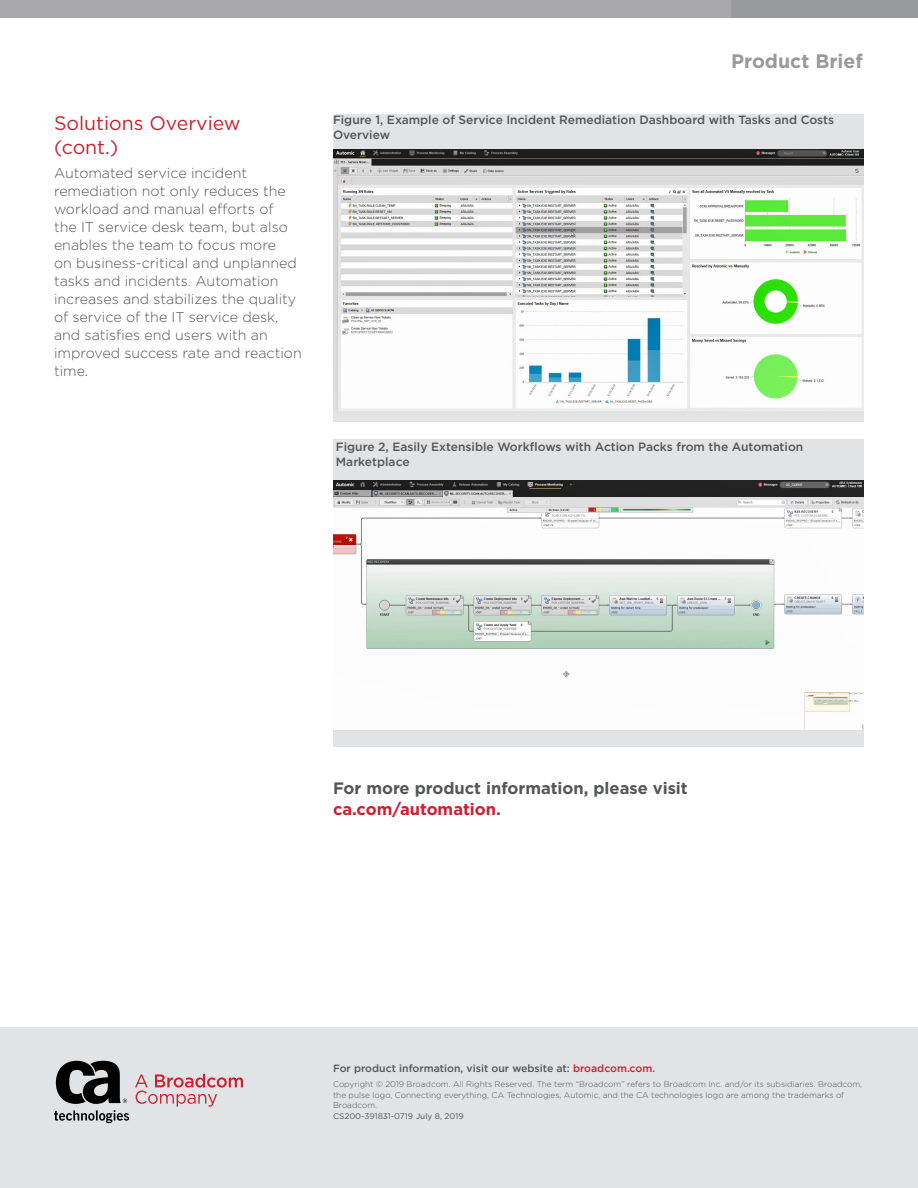
<style>
.page{position:relative;width:918px;height:1188px;background:#fff}
.page>*{position:absolute;margin:0;border:0;box-sizing:border-box;transform-origin:0 0}
.Body_Head{font:19.5px/23.4px "Gotham";color:#cc2031}
.t1{font:700 19.5px "Gotham";color:#97999b}
.Key_Message_Block{font:700 16.5px/21px "Gotham";color:#53565a}
.Body_Text{font:300 14.25px/18px "Gotham";color:#53565a}
.Figure_Caption{font:500 12px/15px "Gotham";color:#53565a}
.t2{font:500 10.5px "Gotham";color:#53565a}
.t3{font:300 8.25px/10.5px "Gotham";color:#53565a}
.t4{font:8.25px "Gotham";color:#53565a}
.s1{color:#cc2031}
</style>
<div class="page">
<div style="left:0;top:0;width:735px;height:18px;background:#a8a8aa"></div>
<div style="left:731px;top:0;width:187px;height:18px;background:#97999b"></div>
<div style="left:0;top:1028px;width:918px;height:160px;background:#e2e3e4"></div>
<svg style="left:135px;top:1074px;width:108px;height:33px"></svg>
<svg style="left:54px;top:1061px;width:75px;height:62px"></svg>
<div style="left:333px;top:115px;width:531px;height:307px;background:#e2e3e4"></div>
<img style="left:333px;top:150px;width:531px;height:261px">
<div style="left:333px;top:439px;width:531px;height:307px;background:#e2e3e4"></div>
<img style="left:333px;top:480px;width:531px;height:250px">
<p class="Body_Head" style="left:54px;top:111px;width:188px">Solutions Overview (cont.)</p>
<p class="Body_Text" style="left:54px;top:164px;width:249px">Automated service incident remediation not only reduces the workload and manual efforts of<br>the IT service desk team, but also enables the team to focus more<br>on business-critical and unplanned tasks and incidents. Automation increases and stabilizes the quality of service of the IT service desk, and satisfies end users with an improved success rate and reaction time.</p>
<h1 class="t1" style="left:731px;top:48px;width:133px">Product Brief</h1>
<p class="Figure_Caption" style="left:333px;top:112px;width:503px">Figure 1, Example of Service Incident Remediation Dashboard with Tasks and Costs<br>Overview</p>
<p class="Figure_Caption" style="left:336px;top:439px;width:469px">Figure 2, Easily Extensible Workflows with Action Packs from the Automation<br>Marketplace</p>
<p class="Key_Message_Block" style="left:333px;top:777px;width:356px">For more product information, please visit <span class="s1">ca.com/automation</span>.</p>
<p class="t2" style="left:333px;top:1062px;width:324px">For product information, visit our website at: <span class="s1">broadcom.com</span>.</p>
<p class="t3" style="left:333px;top:1079px;width:531px">Copyright © 2019 Broadcom. All Rights Reserved. The term “Broadcom” refers to Broadcom Inc. and/or its subsidiaries. Broadcom, the pulse logo, Connecting everything, CA Technologies, Automic, and the CA technologies logo are among the trademarks of<br>Broadcom.</p>
<p class="t4" style="left:333px;top:1110px;width:132px">CS200-391831-0719 July 8, 2019</p>
</div>
